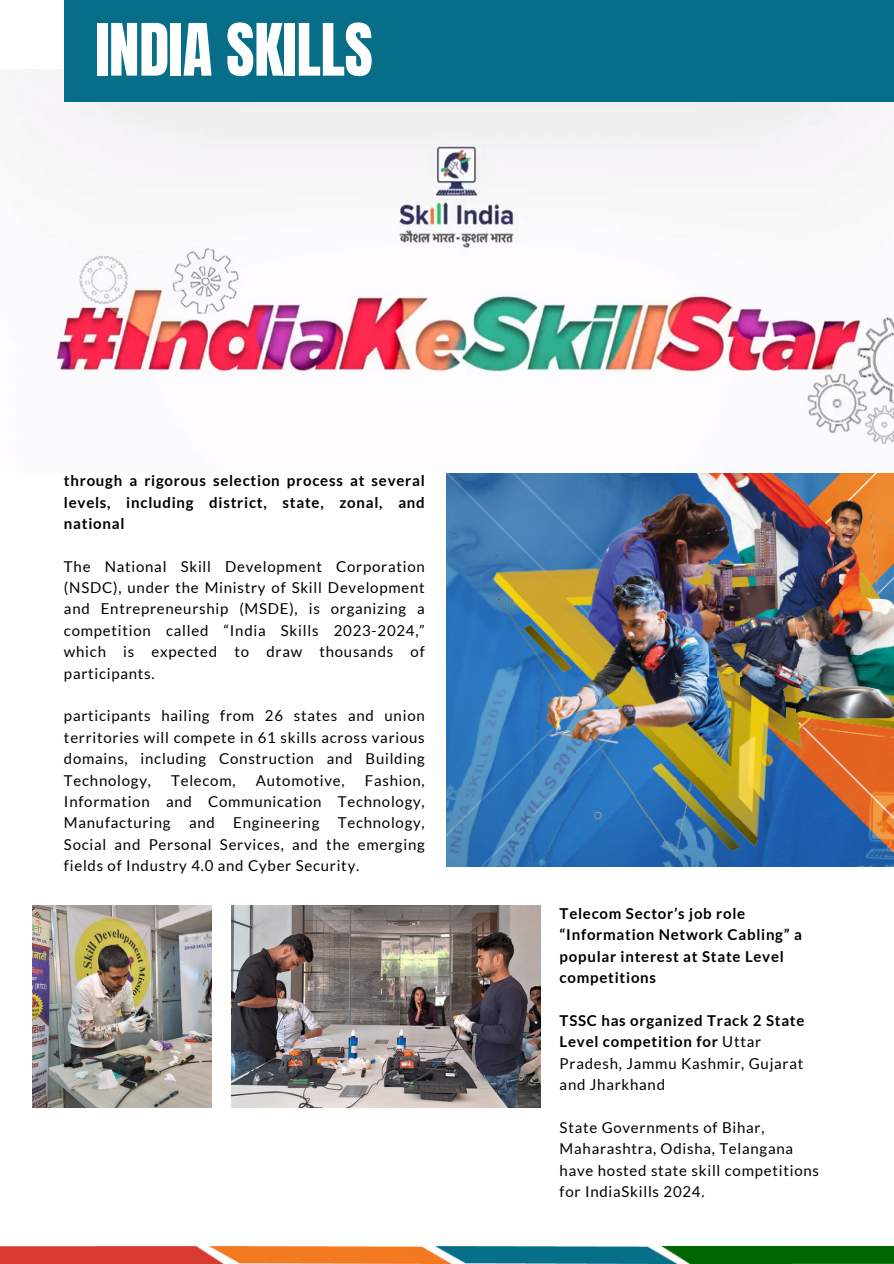
<style>
.page{position:relative;width:894px;height:1264px;background:#fff}
.page>*{position:absolute;margin:0;border:0;box-sizing:border-box;transform-origin:0 0}
.t1{font:61.35px "Anton";letter-spacing:-.005em;color:#fff}
.t2{font:15px/21.3px "Lato";letter-spacing:.05em;color:#000;text-align:justify}
.t3{font:700 15px/21.3px "Lato";letter-spacing:.05em;color:#000}
.s1{font-weight:400}
</style>
<div class="page">
<div style="left:64px;top:0;width:829px;height:102px;background:#066e89"></div>
<img style="left:32px;top:905px;width:180px;height:202px">
<img style="left:231px;top:905px;width:309px;height:202px">
<img style="left:446px;top:473px;width:447px;height:393px">
<img style="left:0;top:1246px;width:893px;height:17px">
<img style="left:17px;top:103px;width:876px;height:342px">
<h1 class="t1" style="left:95px;top:6px;width:279px">INDIA SKILLS</h1>
<p class="t3" style="left:64px;top:469px;width:362px;text-align:justify">through a rigorous selection process at several levels, including district, state, zonal, and national</p>
<p class="t2" style="left:64px;top:555px;width:362px">The National Skill Development Corporation (NSDC), under the Ministry of Skill Development and Entrepreneurship (MSDE), is organizing a competition called “India Skills 2023-2024,” which is expected to draw thousands of participants.</p>
<p class="t2" style="left:64px;top:705px;width:362px">participants hailing from 26 states and union territories will compete in 61 skills across various domains, including Construction and Building Technology,</p>
<p class="t2" style="left:64px;top:769px;width:362px;text-indent:301px">Fashion, Information and Communication Technology, Manufacturing and Engineering Technology, Social and Personal Services, and the emerging fields of Industry 4.0 and Cyber Security.</p>
<p class="t2" style="left:171px;top:769px;width:66px">Telecom,</p>
<p class="t2" style="left:256px;top:769px;width:90px">Automotive,</p>
<p class="t3" style="left:559px;top:902px;width:244px">Telecom Sector’s job role “Information Network Cabling” a popular interest at State Level competitions</p>
<p class="t3" style="left:559px;top:1009px;width:246px">TSSC has organized Track 2 State<br>Level competition for <span class="s1">Uttar<br>Pradesh, Jammu Kashmir, Gujarat and Jharkhand</span></p>
<p class="t2" style="left:559px;top:1116px;width:261px;text-align:left">State Governments of Bihar,<br>Maharashtra, Odisha, Telangana have hosted state skill competitions for IndiaSkills 2024.</p>
</div>
